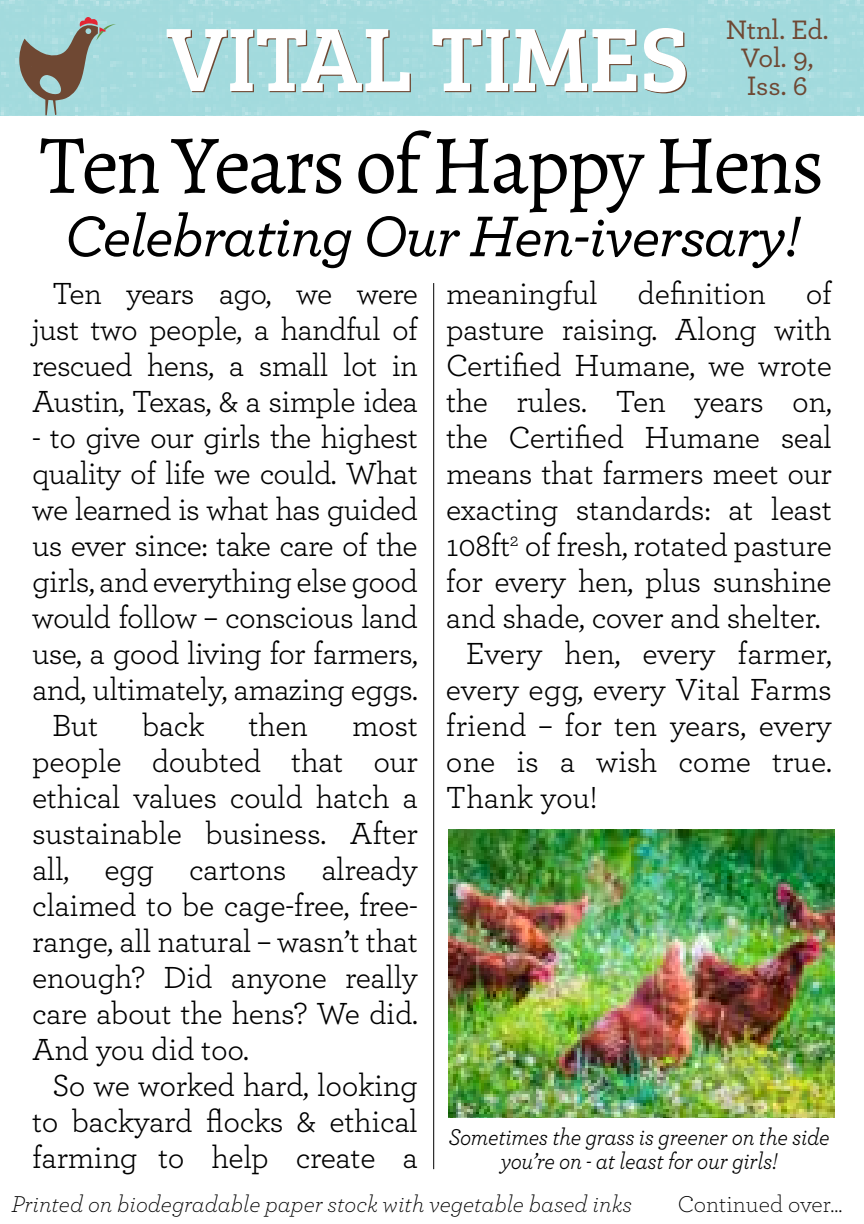
<style>
.page{position:relative;width:864px;height:1224px;background:#fff}
.page>*{position:absolute;margin:0;border:0;box-sizing:border-box;transform-origin:0 0}
.t1{font:84px "Alegreya";letter-spacing:-.04em;color:#000}
.t2{font:italic 500 60px "Archer";letter-spacing:-.025em;color:#000}
.t3{font:32px/36px "Archer";letter-spacing:-.02em;color:#000;text-align:justify}
.t4{font:32px "Archer";color:#000}
.t5{font:500 28px/28px "Archer";letter-spacing:-.01em;color:#6f4833;text-align:center}
.t6{font:italic 24px/24px "Archer";letter-spacing:-.01em;color:#000;text-align:center;scale:.93 1}
.t7{font:italic 300 24px "Archer";color:#000}
.t8{font:300 24px "Archer";color:#000}
</style>
<div class="page">
<hr style="left:433px;top:283px;width:1px;height:886px;background:#000">
<img style="left:0;top:0;width:864px;height:116px">
<svg style="left:19px;top:14px;width:97px;height:101px;background:#94aca8"></svg>
<svg style="left:167px;top:29px;width:244px;height:63px"></svg>
<svg style="left:432px;top:29px;width:206px;height:63px"></svg>
<svg style="left:644px;top:28px;width:43px;height:65px"></svg>
<img style="left:449px;top:830px;width:386px;height:288px">
<p class="t5" style="left:726px;top:15px;width:104px">Ntnl. Ed.<br>Vol. 9,<br>Iss. 6</p>
<h1 class="t1" style="left:40px;top:113px;width:786px">Ten Years of Happy Hens</h1>
<h2 class="t2" style="left:64px;top:192px;width:737px">Celebrating Our Hen-iversary!</h2>
<p class="t3" style="left:32px;top:274px;width:388px;text-indent:20px">Ten years ago, we were just two people, a handful of rescued hens, a small lot in Austin, Texas, &amp; a simple idea</p>
<p class="t3" style="left:32px;top:418px;width:387px">- to give our girls the highest</p>
<p class="t3" style="left:32px;top:454px;width:388px">quality of life we could. What</p>
<p class="t3" style="left:32px;top:490px;width:387px">we learned is what has guided</p>
<p class="t3" style="left:32px;top:526px;width:387px">us ever since: take care of the</p>
<p class="t3" style="left:32px;top:562px;width:388px">girls, and everything else good</p>
<p class="t3" style="left:32px;top:598px;width:388px">would follow – conscious land</p>
<p class="t3" style="left:32px;top:634px;width:387px">use, a good living for farmers,</p>
<p class="t3" style="left:32px;top:670px;width:388px">and, ultimately, amazing eggs.</p>
<p class="t3" style="left:52px;top:706px;width:48px">But</p>
<p class="t3" style="left:142px;top:706px;width:64px">back</p>
<p class="t3" style="left:249px;top:706px;width:61px">then</p>
<p class="t3" style="left:32px;top:706px;width:388px;text-indent:320px">most people doubted that our ethical values could hatch a sustainable business. After all, egg cartons already claimed to be cage-free, free&shy;range, all natural – wasn’t that enough? Did anyone really care about the hens? We did.<br>And you did too.</p>
<p class="t3" style="left:32px;top:1066px;width:388px;text-indent:20px">So we worked hard, looking to backyard flocks &amp; ethical farming to help create a</p>
<p class="t3" style="left:446px;top:274px;width:387px">meaningful definition of</p>
<p class="t3" style="left:446px;top:310px;width:387px">pasture raising. Along with</p>
<p class="t3" style="left:446px;top:346px;width:388px">Certified Humane, we wrote</p>
<p class="t3" style="left:446px;top:382px;width:387px">the rules. Ten years on,</p>
<p class="t3" style="left:446px;top:418px;width:387px">the Certified Humane seal</p>
<p class="t3" style="left:446px;top:454px;width:387px">means that farmers meet our</p>
<p class="t3" style="left:446px;top:490px;width:387px">exacting standards: at least</p>
<p class="t3" style="left:446px;top:526px;width:387px">108ft<sup>2</sup> of fresh, rotated pasture</p>
<p class="t3" style="left:446px;top:562px;width:387px">for every hen, plus sunshine</p>
<p class="t3" style="left:446px;top:598px;width:376px">and shade, cover and shelter.</p>
<p class="t4" style="left:466px;top:632px;width:368px">Every hen, every farmer,</p>
<p class="t3" style="left:446px;top:670px;width:388px">every egg, every Vital Farms</p>
<p class="t4" style="left:446px;top:704px;width:388px">friend – for ten years, every</p>
<p class="t3" style="left:446px;top:742px;width:387px">one is a wish come true.</p>
<p class="t3" style="left:446px;top:778px;width:153px">Thank you!</p>
<p class="t6" style="left:448px;top:1124px;width:411px">Sometimes the grass is greener on the side you’re on - at least for our girls!</p>
<p class="t7" style="left:11px;top:1188px;width:622px">Printed on biodegradable paper stock with vegetable based inks</p>
<p class="t8" style="left:678px;top:1189px;width:166px">Continued over...</p>
</div>
